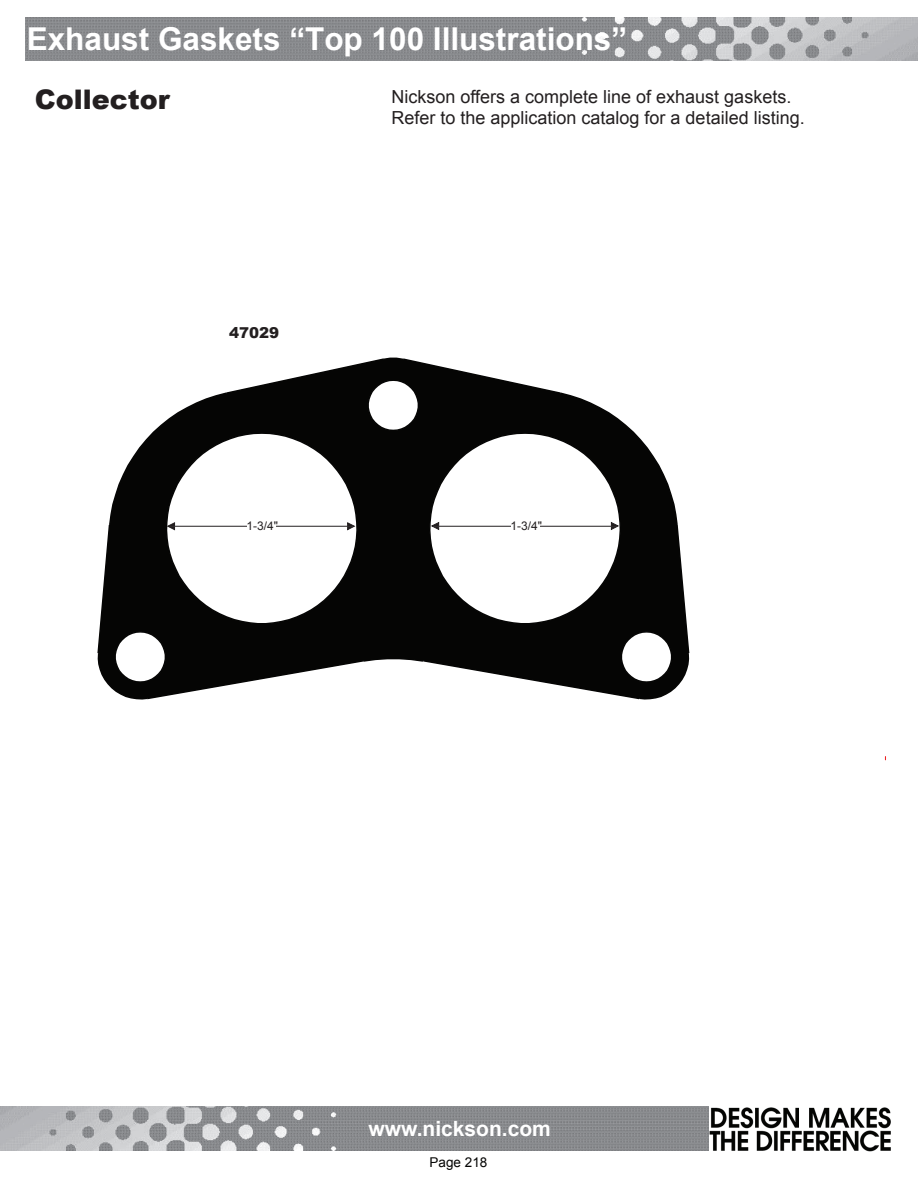
<style>
.page{position:relative;width:918px;height:1188px;background:#fff}
.page>*{position:absolute;margin:0;border:0;box-sizing:border-box;transform-origin:0 0}
.t1{font:700 31.5px "Arial";color:#fff}
.t2{font:900 27px "Arial";color:#231f20}
.t3{font:700 21px "Arial";color:#fff}
.t4{font:18px/21.6px "Arial";color:#231f20}
.t5{font:900 15px "Arial";color:#231f20}
.t6{font:13.5px "Arial";color:#050504}
.t7{font:12px "Arial";color:#231f20}
</style>
<div class="page">
<img style="left:26px;top:17px;width:892px;height:44px">
<img style="left:0;top:1107px;width:709px;height:43px">
<img style="left:709px;top:1107px;width:182px;height:44px">
<svg style="left:97px;top:357px;width:593px;height:343px"></svg>
<hr style="left:433px;top:526px;width:184px;height:1px;background:#231f20">
<hr style="left:170px;top:526px;width:182px;height:1px;background:#231f20">
<div style="left:247px;top:520px;width:29px;height:12px;background:#fff"></div>
<div style="left:511px;top:520px;width:29px;height:12px;background:#fff"></div>
<p class="t1" style="left:27px;top:18px;width:602px">Exhaust Gaskets “Top 100 Illustrations”</p>
<p class="t2" style="left:35px;top:80px;width:136px">Collector</p>
<p class="t4" style="left:391px;top:86px;width:415px">Nickson offers a complete line of exhaust gaskets.<br>Refer to the application catalog for a detailed listing.</p>
<p class="t5" style="left:229px;top:321px;width:52px">47029</p>
<p class="t7" style="left:247px;top:518px;width:33px">1-3/4"</p>
<p class="t7" style="left:511px;top:518px;width:33px">1-3/4"</p>
<p class="t3" style="left:369px;top:1115px;width:184px">www.nickson.com</p>
<p class="t6" style="left:430px;top:1153px;width:59px">Page 218</p>
</div>
